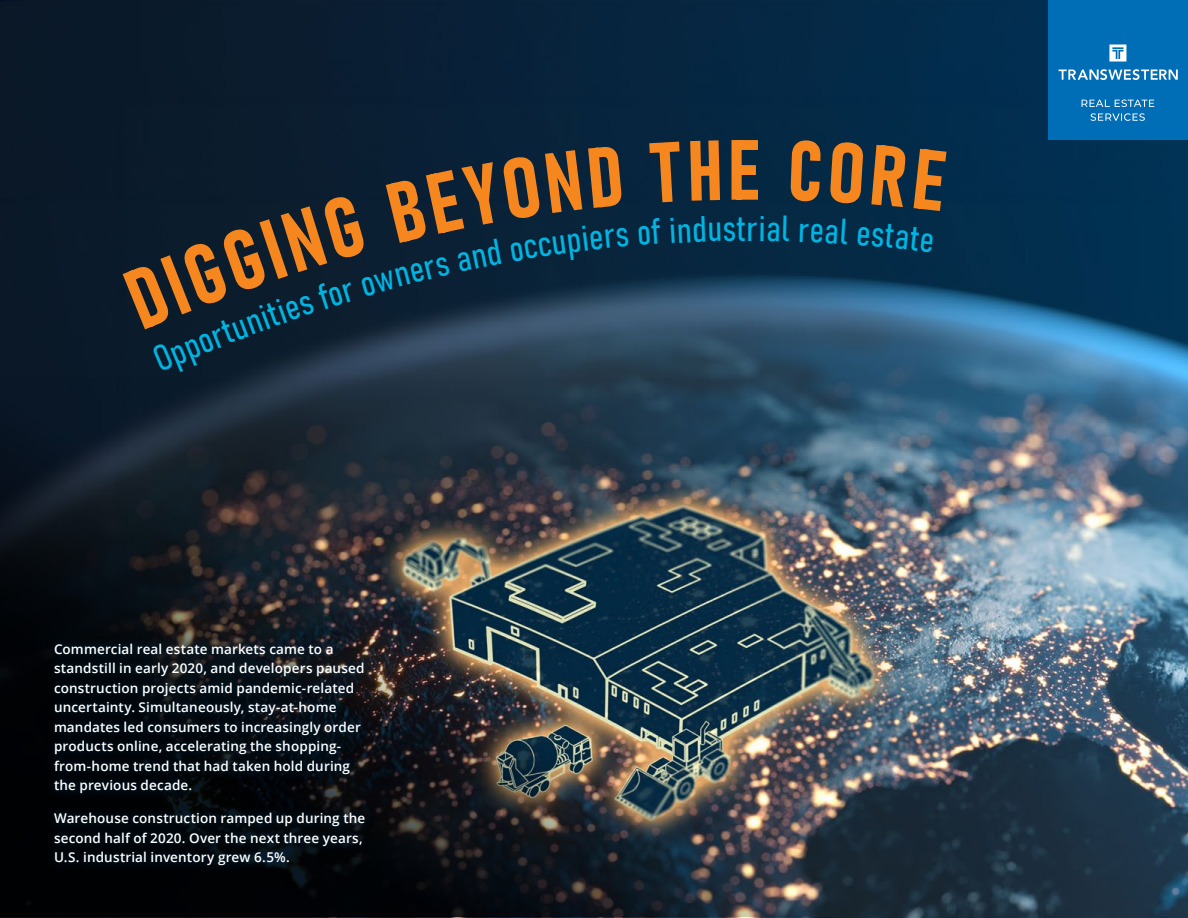
<style>
.page{position:relative;width:1188px;height:918px;background:#fff}
.page>*{position:absolute;margin:0;border:0;box-sizing:border-box;transform-origin:0 0}
.t1{font:84px "Bahnschrift";color:#f6871f}
.t2{font:36px "Bahnschrift";color:#00b5e2}
.t3{font:600 13.5px/19.5px "Open Sans";letter-spacing:.01em;color:#fff}
</style>
<div class="page">
<img style="left:0;top:0;width:1188px;height:918px">
<img style="left:1px;top:379px;width:1187px;height:538px">
<div style="left:1048px;top:0;width:140px;height:140px;background:#006eb6"></div>
<svg style="left:1091px;top:113px;width:54px;height:8px"></svg>
<svg style="left:1082px;top:100px;width:72px;height:7px"></svg>
<svg style="left:1109px;top:44px;width:18px;height:18px"></svg>
<svg style="left:1059px;top:69px;width:119px;height:11px"></svg>
<svg style="left:45px;top:635px;width:329px;height:240px;fill:#010b12"></svg>
<div style="left:649px;top:142px;width:33px;height:61px;background:#07253f"></div>
<div style="left:690px;top:140px;width:30px;height:61px;background:#062641"></div>
<div style="left:790px;top:140px;width:31px;height:62px;background:#052844"></div>
<div style="left:830px;top:142px;width:34px;height:62px;background:#042a45"></div>
<div style="left:871px;top:145px;width:37px;height:62px;background:#032a49"></div>
<div style="left:914px;top:149px;width:32px;height:62px;background:#032c4a"></div>
<svg style="left:123px;top:146px;width:506px;height:226px"></svg>
<svg style="left:638px;top:218px;width:23px;height:27px"></svg>
<div style="left:670px;top:216px;width:65px;height:27px;background:#072740"></div>
<svg style="left:760px;top:216px;width:30px;height:25px"></svg>
<div style="left:800px;top:218px;width:133px;height:34px;background:#052a45"></div>
<p class="t3" style="left:54px;top:639px;width:312px">Commercial real estate markets came to a standstill in early 2020, and developers paused construction projects amid pandemic-related uncertainty. Simultaneously, stay-at-home mandates led consumers to increasingly order products online, accelerating the shopping&shy;from-home trend that had taken hold during the previous decade.</p>
<p class="t3" style="left:54px;top:808px;width:313px">Warehouse construction ramped up during the second half of 2020. Over the next three years,<br>U.S. industrial inventory grew 6.5%.</p>
<h1 class="t1" style="left:728px;top:106px;width:33px">E</h1>
<h2 class="t2" style="left:737px;top:201px;width:23px">tr</h2>
</div>
